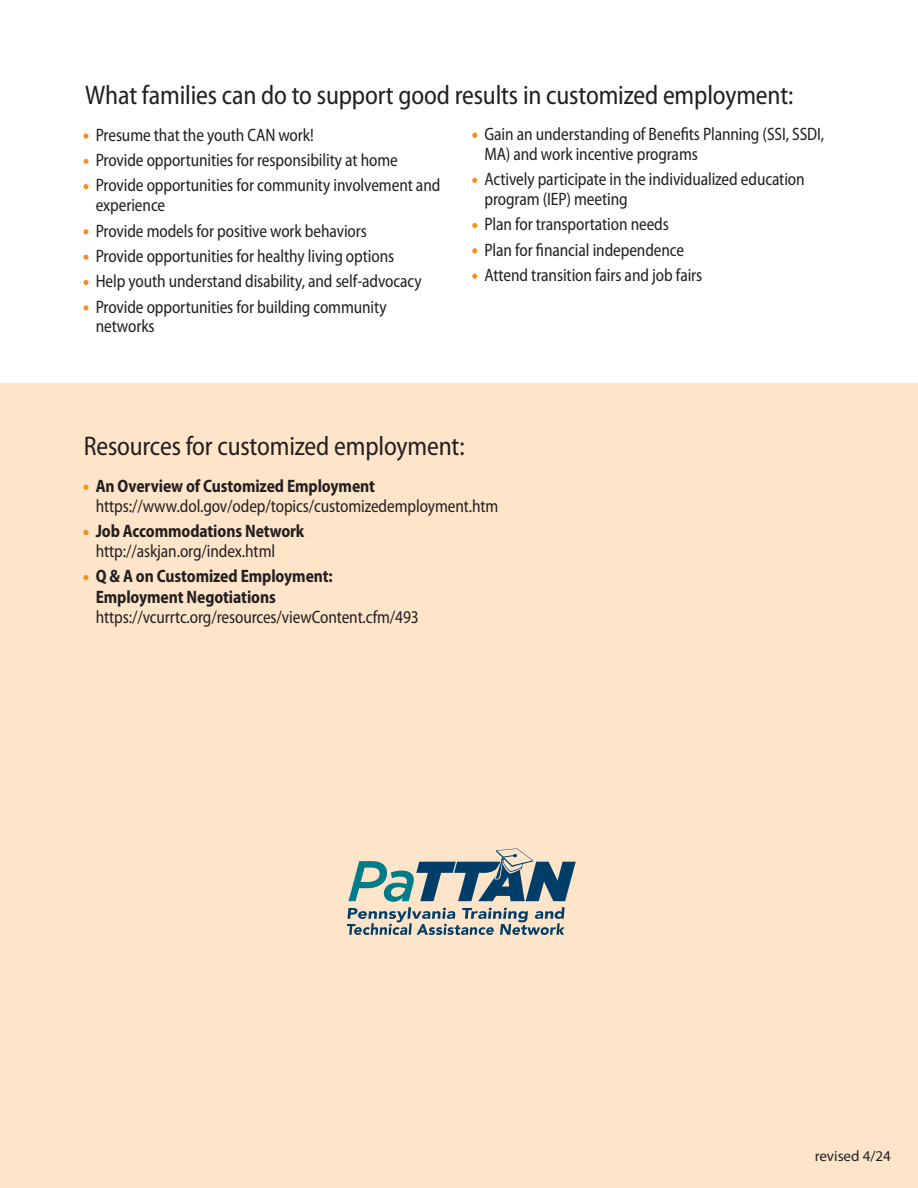
<style>
.page{position:relative;width:918px;height:1188px;background:#fff}
.page>*{position:absolute;margin:0;border:0;box-sizing:border-box;transform-origin:0 0}
.Heading_-_Level_1{font:semi-condensed 27px "Myriad Pro";letter-spacing:-.005em;color:#231f20;scale:.95 1}
.Bullet_-_Level_1{font:semi-condensed 18px/19.8px "Myriad Pro";letter-spacing:-.005em;color:#231f20;scale:.93 1}
.t1{font:15px "Myriad Pro";color:#231f20}
.s1{color:#f68f1e}
.s2{font-weight:700}
</style>
<div class="page">
<div style="left:0;top:383px;width:918px;height:805px;background:#fee5c9"></div>
<svg style="left:347px;top:848px;width:229px;height:87px"></svg>
<p class="Heading_-_Level_1" style="left:85px;top:80px;width:747px">What families can do to support good results in customized employment:</p>
<p class="Bullet_-_Level_1" style="left:84px;top:125px;width:249px"><span class="s1">•</span> Presume that the youth CAN work!</p>
<p class="Bullet_-_Level_1" style="left:84px;top:151px;width:339px"><span class="s1">•</span> Provide opportunities for responsibility at home</p>
<p class="Bullet_-_Level_1" style="left:96px;top:176px;width:372px;text-indent:-12px"><span class="s1">•</span> Provide opportunities for community involvement and experience</p>
<p class="Bullet_-_Level_1" style="left:84px;top:221px;width:306px"><span class="s1">•</span> Provide models for positive work behaviors</p>
<p class="Bullet_-_Level_1" style="left:84px;top:246px;width:335px"><span class="s1">•</span> Provide opportunities for healthy living options</p>
<p class="Bullet_-_Level_1" style="left:84px;top:272px;width:365px"><span class="s1">•</span> Help youth understand disability, and self-advocacy</p>
<p class="Bullet_-_Level_1" style="left:96px;top:297px;width:314px;text-indent:-12px"><span class="s1">•</span> Provide opportunities for building community networks</p>
<p class="Bullet_-_Level_1" style="left:484px;top:124px;width:367px;text-indent:-12px"><span class="s1">•</span> Gain an understanding of Benefits Planning (SSI, SSDI,<br>MA) and work incentive programs</p>
<p class="Bullet_-_Level_1" style="left:484px;top:170px;width:346px;text-indent:-12px"><span class="s1">•</span> Actively participate in the individualized education program (IEP) meeting</p>
<p class="Bullet_-_Level_1" style="left:472px;top:215px;width:213px"><span class="s1">•</span> Plan for transportation needs</p>
<p class="Bullet_-_Level_1" style="left:472px;top:240px;width:229px"><span class="s1">•</span> Plan for financial independence</p>
<p class="Bullet_-_Level_1" style="left:472px;top:265px;width:249px"><span class="s1">•</span> Attend transition fairs and job fairs</p>
<p class="Heading_-_Level_1" style="left:84px;top:432px;width:402px">Resources for customized employment:</p>
<p class="Bullet_-_Level_1" style="left:96px;top:476px;width:434px;text-indent:-12px"><span class="s1">•</span> <span class="s2">An Overview of Customized Employment </span>https://www.dol.gov/odep/topics/customizedemployment.htm</p>
<p class="Bullet_-_Level_1" style="left:96px;top:522px;width:226px;text-indent:-12px"><span class="s1">•</span> <span class="s2">Job Accommodations Network </span>http://askjan.org/index.html</p>
<p class="Bullet_-_Level_1" style="left:96px;top:566px;width:349px;line-height:20.4px;text-indent:-12px"><span class="s1">•</span> <span class="s2">Q &amp; A on Customized Employment:<br>Employment Negotiations </span>https://vcurrtc.org/resources/viewContent.cfm/493</p>
<p class="t1" style="left:815px;top:1148px;width:78px">revised 4/24</p>
</div>
